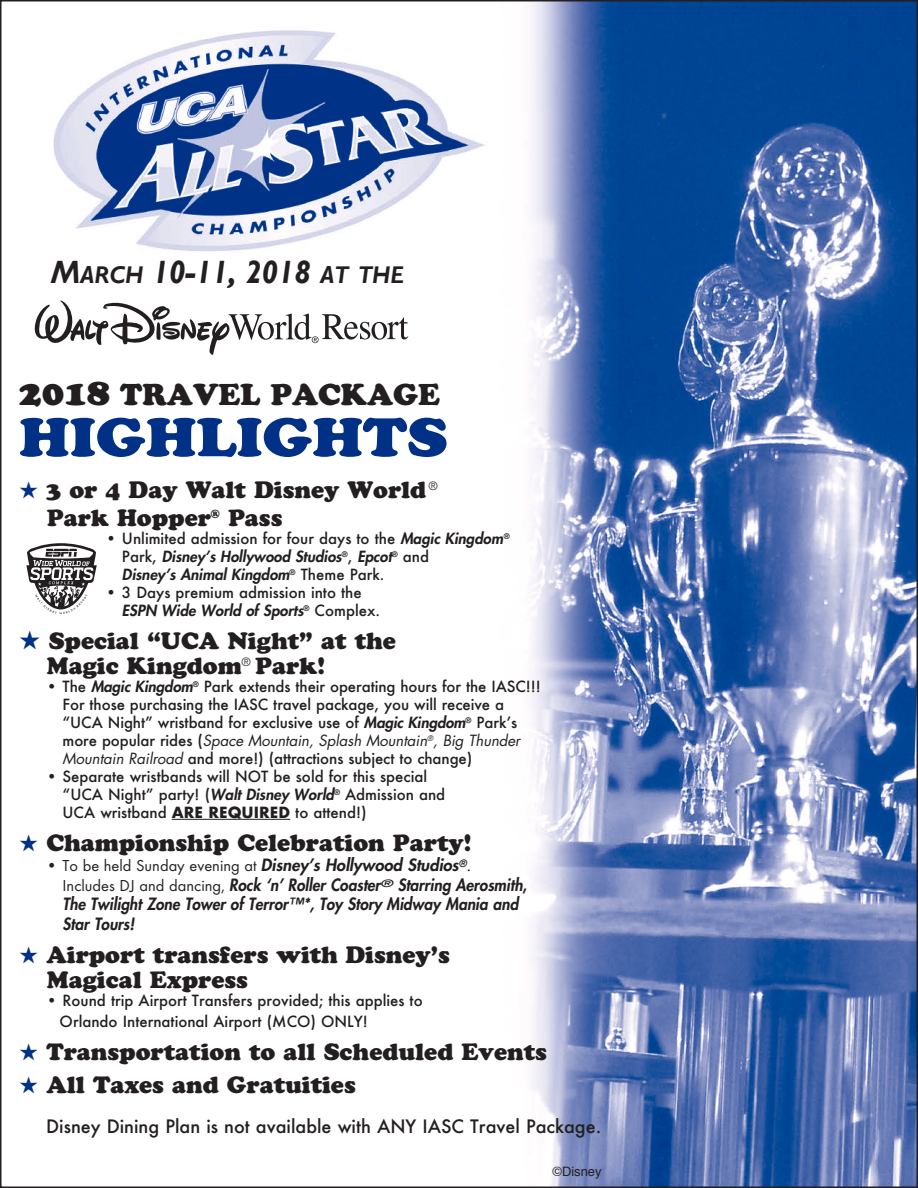
<style>
.page{position:relative;width:918px;height:1188px;background:#fff}
.page>*{position:absolute;margin:0;border:0;box-sizing:border-box;transform-origin:0 0}
.t1{font:54px "Cooper Black Std";color:#003186;scale:1.11 1}
.t2{font:italic 700 32.25px "Gill Sans";color:#231f20;scale:.95 1}
.t3{font:30px "Cooper Black Std";color:#231f20}
.t4{font:23.55px/25.5px "Cooper Black Std";color:#231f20}
.t5{font:500 18px "Futura";color:#231f20}
.t6{font:italic 800 16.5px/19.6px "Futura";color:#231f20}
.t7{font:500 15px/18px "Futura";color:#231f20}
.t8{font:italic 800 15px/18px "Futura";color:#231f20}
.t9{font:12.9px "Helvetica";color:#231f20}
.s1{font-size:24.15px}
.s2{font-size:36px}
.s3{color:#003186}
.s4{font-weight:500;font-style:normal}
.s5{font-weight:800;font-style:italic}
.s6{font-weight:400;font-style:italic}
.s7{font-weight:700}
.s8{font-weight:500;font-style:normal;font-size:15px}
.s9{font-family:"Futura T";font-weight:400;font-style:normal}
.s10{font-weight:400;font-style:normal}
.s11{font-style:normal}
</style>
<div class="page">
<img style="left:34px;top:3px;width:881px;height:1182px">
<hr style="left:172px;top:819px;width:118px;height:1px;background:#231f20">
<svg style="left:35px;top:301px;width:373px;height:54px"></svg>
<svg style="left:26px;top:542px;width:72px;height:72px"></svg>
<h2 class="t2" style="left:51px;top:253px;width:373px">M<span class="s1">ARCH</span> 10-11, 2018 <span class="s1">AT THE</span></h2>
<h3 class="t3" style="left:19px;top:377px;width:422px"><span class="s2">2018</span> TRAVEL PACKAGE</h3>
<h1 class="t1" style="left:19px;top:405px;width:388px">HIGHLIGHTS</h1>
<h3 class="t4" style="left:47px;top:475px;width:393px;line-height:28.2px;text-indent:-28px"><span class="s3">★</span> 3 or 4 Day Walt Disney World <sup>®<br></sup>Park Hopper<sup>®</sup> Pass</h3>
<p class="t8" style="left:122px;top:529px;width:389px;text-indent:-16px"><span class="s4">• Unlimited admission for four days to the</span> Magic Kingdom<sup>®<br></sup><span class="s4">Park,</span> Disney’s Hollywood Studios<sup>®</sup><span class="s4">,</span> Epcot<sup>®</sup> <span class="s4">and<br></span>Disney’s Animal Kingdom<sup>®</sup> <span class="s4">Theme Park.</span></p>
<p class="t7" style="left:122px;top:583px;width:260px;text-indent:-16px">• 3 Days premium admission into the<br><span class="s5">ESPN Wide World of Sports</span><sup>®</sup> Complex.</p>
<h3 class="t4" style="left:47px;top:628px;width:351px;text-indent:-28px"><span class="s3">★</span> Special “UCA Night” at the<br>Magic Kingdom<sup>®</sup> Park!</h3>
<p class="t7" style="left:63px;top:677px;width:480px;text-indent:-16px">• The <span class="s5">Magic Kingdom</span><sup>®</sup> Park extends their operating hours for the IASC!!!<br>For those purchasing the IASC travel package, you will receive a “UCA Night” wristband for exclusive use of <span class="s5">Magic Kingdom</span><sup>®</sup> Parkʼs more popular rides (<span class="s6">Space Mountain, Splash Mountain</span><sup>®</sup><span class="s6">, Big Thunder Mountain Railroad</span> and more!) (attractions subject to change)</p>
<p class="t7" style="left:63px;top:767px;width:384px;text-indent:-16px">• Separate wristbands will NOT be sold for this special “UCA Night” party! (<span class="s5">Walt Disney World</span><sup>®</sup> Admission and<br>UCA wristband <span class="s7">ARE REQUIRED</span> to attend!)</p>
<h3 class="t4" style="left:19px;top:830px;width:454px"><span class="s3">★</span> Championship Celebration Party!</h3>
<p class="t6" style="left:63px;top:855px;width:466px;text-indent:-16px"><span class="s8">•</span> <span class="s9">To be held Sunday evening at</span> Disney’s Hollywood Studios<sup>®</sup><span class="s10">.<br></span><span class="s9">Includes DJ and dancing,</span> Rock ‘n’ Roller Coaster<sup>®</sup> Starring Aerosmith<span class="s11">, </span>The Twilight Zone Tower of Terror™*, Toy Story Midway Mania and Star Tours!</p>
<h3 class="t4" style="left:47px;top:942px;width:405px;text-indent:-28px"><span class="s3">★</span> Airport transfers with Disney’s<br>Magical Express</h3>
<p class="t7" style="left:60px;top:990px;width:365px;line-height:21px;text-indent:-14px">• Round trip Airport Transfers provided; this applies to<br>Orlando International Airport (MCO) ONLY!</p>
<h3 class="t4" style="left:19px;top:1039px;width:529px"><span class="s3">★</span> Transportation to all Scheduled Events</h3>
<h3 class="t4" style="left:19px;top:1072px;width:338px"><span class="s3">★</span> All Taxes and Gratuities</h3>
<p class="t5" style="left:46px;top:1114px;width:557px">Disney Dining Plan is not available with ANY IASC Travel Package.</p>
<p class="t9" style="left:553px;top:1162px;width:51px">©Disney</p>
</div>
